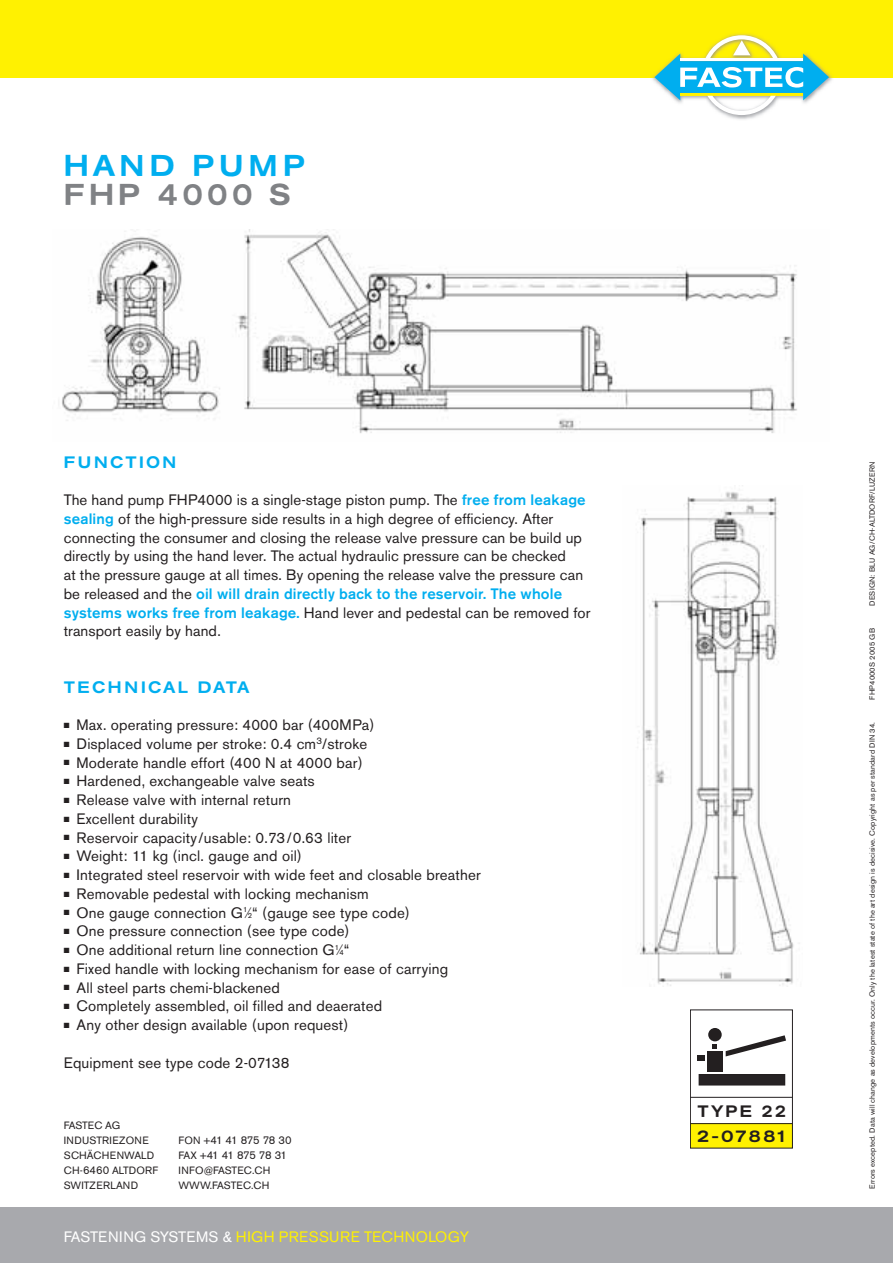
<style>
.page{position:relative;width:893px;height:1263px;background:#fff}
.page>*{position:absolute;margin:0;border:0;box-sizing:border-box;transform-origin:0 0}
.t1{font:500 30px "AG Buch Extended BQ";letter-spacing:.17em;color:#00aeef}
.t2{font:500 30px "AG Buch Extended BQ";letter-spacing:.135em;color:#808285}
.t3{font:500 16.5px "AG Buch Extended BQ";letter-spacing:.14em;color:#00aeef}
.t4{font:500 16.5px/26px "AG Buch Extended BQ";letter-spacing:.12em;color:#231f20;text-align:right}
.t5{font:500 16.5px "AG Buch Extended BQ";letter-spacing:.12em;color:#231f20;scale:1.11 1}
.t6{font:15px/18.8px "Akzidenz Grotesk BQ";letter-spacing:.01em;color:#231f20}
.t7{font:15px "Akzidenz Grotesk BQ";letter-spacing:.02em;color:#fff101}
.t8{font:11.25px/15px "Akzidenz Grotesk BQ";letter-spacing:-.04em;color:#231f20}
.t9{font:10.5px/15px "Akzidenz Grotesk BQ";letter-spacing:.02em;color:#231f20}
.t10{font:10.5px/15px "Akzidenz Grotesk BQ";color:#231f20}
.t11{font:7.5px "Akzidenz Grotesk BQ";letter-spacing:.01em;color:#231f20}
.t12{font:7.5px "Akzidenz Grotesk BQ";letter-spacing:.035em;color:#231f20}
.s1{font-weight:500;color:#00aeef}
.s2{font-size:7.5px}
.s3{font-size:11.25px}
.s4{font-size:10.5px}
.s5{color:#fff}
</style>
<div class="page">
<div style="left:0;top:1208px;width:893px;height:55px;background:#a8a9ad"></div>
<div style="left:0;top:0;width:893px;height:77px;background:#fff101"></div>
<svg style="left:654px;top:35px;width:175px;height:80px"></svg>
<div style="left:690px;top:1123px;width:102px;height:25px;background:#fff101"></div>
<div style="left:690px;top:1009px;width:103px;height:139px;border:1px solid #231f20"></div>
<div style="left:707px;top:1051px;width:16px;height:21px;background:#231f20"></div>
<hr style="left:690px;top:1097px;width:102px;height:1px;background:#231f20">
<svg style="left:725px;top:1035px;width:61px;height:21px"></svg>
<div style="left:698px;top:1055px;width:7px;height:6px;background:#231f20"></div>
<div style="left:708px;top:1028px;width:14px;height:13px;background:#231f20;border-radius:50%"></div>
<svg style="left:712px;top:1044px;width:5px;height:5px"></svg>
<div style="left:699px;top:1074px;width:86px;height:11px;background:#262224"></div>
<hr style="left:690px;top:1123px;width:102px;height:1px;background:#231f20">
<img style="left:62px;top:230px;width:735px;height:203px">
<img style="left:637px;top:492px;width:163px;height:494px">
<h1 class="t1" style="left:64px;top:154px;width:243px">HAND PUMP</h1>
<h1 class="t2" style="left:64px;top:183px;width:229px">FHP 4000 S</h1>
<p class="t3" style="left:64px;top:455px;width:114px">FUNCTION</p>
<p class="t6" style="left:64px;top:492px;width:528px">The hand pump FHP4000 is a single-stage piston pump. The <span class="s1">free from leakage sealing</span> of the high-pressure side results in a high degree of efficiency. After connecting the consumer and closing the release valve pressure can be build up directly by using the hand lever. The actual hydraulic pressure can be checked<br>at the pressure gauge at all times. By opening the release valve the pressure can be released and the <span class="s1">oil will drain directly back to the reservoir. The whole systems works free from leakage.</span> Hand lever and pedestal can be removed for transport easily by hand.</p>
<p class="t3" style="left:64px;top:680px;width:187px">TECHNICAL DATA</p>
<p class="t6" style="left:64px;top:717px;width:312px">■ Max. operating pressure: 4000 bar (400MPa)</p>
<p class="t6" style="left:64px;top:736px;width:305px">■ Displaced volume per stroke: 0.4 cm<sup>3</sup>/stroke</p>
<p class="t6" style="left:64px;top:754px;width:300px">■ Moderate handle effort (400 N at 4000 bar)</p>
<p class="t6" style="left:64px;top:773px;width:253px">■ Hardened, exchangeable valve seats</p>
<p class="t6" style="left:64px;top:792px;width:229px">■ Release valve with internal return</p>
<p class="t6" style="left:64px;top:811px;width:136px">■ Excellent durability</p>
<p class="t6" style="left:64px;top:829px;width:289px">■ Reservoir capacity/usable: 0.73/0.63 liter</p>
<p class="t6" style="left:64px;top:848px;width:240px">■ Weight: 11 kg (incl. gauge and oil)</p>
<p class="t6" style="left:64px;top:867px;width:419px">■ Integrated steel reservoir with wide feet and closable breather</p>
<p class="t6" style="left:64px;top:886px;width:306px">■ Removable pedestal with locking mechanism</p>
<p class="t6" style="left:64px;top:904px;width:347px">■ One gauge connection G<sup>1</sup>⁄<span class="s2">2</span>“ (gauge see type code)</p>
<p class="t6" style="left:64px;top:923px;width:287px">■ One pressure connection (see type code)</p>
<p class="t6" style="left:64px;top:942px;width:287px">■ One additional return line connection G<sup>1</sup>⁄<span class="s2">4</span>“</p>
<p class="t6" style="left:64px;top:961px;width:386px">■ Fixed handle with locking mechanism for ease of carrying</p>
<p class="t6" style="left:64px;top:979px;width:218px">■ All steel parts chemi-blackened</p>
<p class="t6" style="left:64px;top:998px;width:320px">■ Completely assembled, oil filled and deaerated</p>
<p class="t6" style="left:64px;top:1017px;width:286px">■ Any other design available (upon request)</p>
<p class="t6" style="left:64px;top:1054px;width:227px">Equipment see type code 2-07138</p>
<p class="t9" style="left:64px;top:1118px;width:96px">FASTEC AG<br>INDUSTRIEZONE<br>SCHÄCHENWALD<br>CH-<span class="s3">6460</span> ALTDORF<br>SWITZERLAND</p>
<p class="t8" style="left:179px;top:1133px;width:115px"><span class="s4">FON +</span>41 41 875 78 30<br><span class="s4">FAX +</span>41 41 875 78 31</p>
<p class="t10" style="left:179px;top:1163px;width:93px">INFO@FASTEC.CH<br>WWW.FASTEC.CH</p>
<p class="t7" style="left:64px;top:1230px;width:407px"><span class="s5">FASTENING SYSTEMS &amp;</span> HIGH PRESSURE TECHNOLOGY</p>
<p class="t4" style="left:697px;top:1099px;width:90px">TYPE 22<br>138</p>
<p class="t5" style="left:697px;top:1127px;width:84px">2-07881</p>
<p class="t12" style="left:869px;top:606px;width:146px;rotate:-90deg">DESIGN: BLU AG/CH-ALTDORF/LUZERN</p>
<p class="t11" style="left:869px;top:699px;width:73px;rotate:-90deg">FHP4000S 2005 GB</p>
<p class="t11" style="left:869px;top:1188px;width:468px;rotate:-90deg">Errors excepted. Data will change as developments occur. Only the latest state of the art design is decisive. Copyright as per standard DIN 34.</p>
</div>
